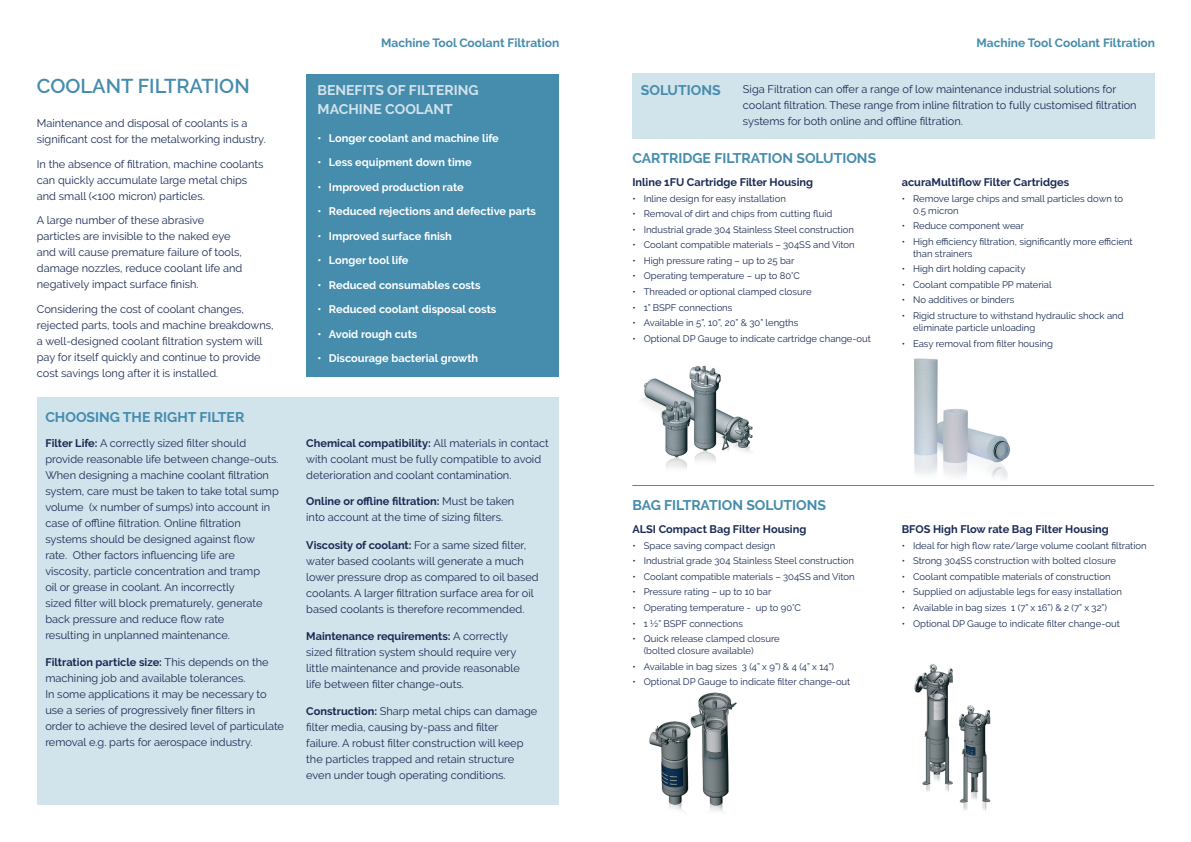
<style>
.page{position:relative;width:1191px;height:842px;background:#fff}
.page>*{position:absolute;margin:0;border:0;box-sizing:border-box;transform-origin:0 0}
.Page_heading{font:600 20px "Raleway";color:#458cad}
.Body_text_heading{font:700 14px "Raleway";color:#458cad}
.Body_text_heading-2{font:700 14px/19px "Raleway";color:#d1e3eb}
.t1{font:700 12px "Raleway";color:#458cad}
.Body_text_blue{font:11px/16px "Raleway";color:#1a2b54}
.t2{font:700 11px "Raleway";color:#fff}
.Body_text_subtitle{font:700 11px "Raleway";color:#1a2b54}
.t3{font:9.5px/12px "Raleway";color:#1a2b54}
.s1{font-weight:700}
</style>
<div class="page">
<img style="left:914px;top:358px;width:96px;height:121px">
<img style="left:640px;top:365px;width:113px;height:104px">
<div style="left:37px;top:397px;width:521px;height:408px;background:#d1e3eb"></div>
<div style="left:632px;top:74px;width:523px;height:65px;background:#d1e3eb"></div>
<img style="left:649px;top:692px;width:88px;height:120px">
<img style="left:914px;top:664px;width:77px;height:147px">
<hr style="left:632px;top:485px;width:522px;height:1px;background:#458cad">
<div style="left:306px;top:74px;width:252px;height:303px;background:#458cad"></div>
<p class="Page_heading" style="left:37px;top:74px;width:214px">COOLANT FILTRATION</p>
<p class="Body_text_blue" style="left:37px;top:115px;width:230px">Maintenance and disposal of coolants is a significant cost for the metalworking industry.</p>
<p class="Body_text_blue" style="left:37px;top:156px;width:228px">In the absence of filtration, machine coolants can quickly accumulate large metal chips and small (&lt;100 micron) particles.</p>
<p class="Body_text_blue" style="left:37px;top:212px;width:207px">A large number of these abrasive particles are invisible to the naked eye and will cause premature failure of tools, damage nozzles, reduce coolant life and negatively impact surface finish.</p>
<p class="Body_text_blue" style="left:37px;top:301px;width:238px">Considering the cost of coolant changes, rejected parts, tools and machine breakdowns, a well-designed coolant filtration system will pay for itself quickly and continue to provide cost savings long after it is installed.</p>
<p class="Body_text_heading" style="left:45px;top:409px;width:200px">CHOOSING THE RIGHT FILTER</p>
<p class="Body_text_blue" style="left:45px;top:435px;width:235px"><span class="s1">Filter Life:</span> A correctly sized filter should provide reasonable life between change-outs.<br>When designing a machine coolant filtration system, care must be taken to take total sump volume (x number of sumps) into account in case of offline filtration. Online filtration systems should be designed against flow rate. Other factors influencing life are viscosity, particle concentration and tramp<br>oil or grease in coolant. An incorrectly<br>sized filter will block prematurely, generate back pressure and reduce flow rate<br>resulting in unplanned maintenance.</p>
<p class="Body_text_blue" style="left:45px;top:654px;width:240px"><span class="s1">Filtration particle size:</span> This depends on the machining job and available tolerances.<br>In some applications it may be necessary to use a series of progressively finer filters in order to achieve the desired level of particulate removal e.g. parts for aerospace industry.</p>
<p class="t1" style="left:381px;top:36px;width:180px">Machine Tool Coolant Filtration</p>
<p class="t1" style="left:976px;top:36px;width:180px">Machine Tool Coolant Filtration</p>
<p class="Body_text_heading-2" style="left:317px;top:81px;width:163px">BENEFITS OF FILTERING<br>MACHINE COOLANT</p>
<p class="t2" style="left:317px;top:132px;width:183px">• Longer coolant and machine life</p>
<p class="t2" style="left:317px;top:156px;width:156px">• Less equipment down time</p>
<p class="t2" style="left:317px;top:181px;width:148px">• Improved production rate</p>
<p class="t2" style="left:317px;top:205px;width:220px">• Reduced rejections and defective parts</p>
<p class="t2" style="left:317px;top:230px;width:136px">• Improved surface finish</p>
<p class="t2" style="left:317px;top:254px;width:92px">• Longer tool life</p>
<p class="t2" style="left:317px;top:279px;width:164px">• Reduced consumables costs</p>
<p class="t2" style="left:317px;top:303px;width:180px">• Reduced coolant disposal costs</p>
<p class="t2" style="left:317px;top:328px;width:101px">• Avoid rough cuts</p>
<p class="t2" style="left:317px;top:352px;width:162px">• Discourage bacterial growth</p>
<p class="Body_text_blue" style="left:306px;top:435px;width:244px"><span class="s1">Chemical compatibility:</span> All materials in contact with coolant must be fully compatible to avoid deterioration and coolant contamination.</p>
<p class="Body_text_blue" style="left:306px;top:493px;width:210px"><span class="s1">Online or offline filtration:</span> Must be taken into account at the time of sizing filters.</p>
<p class="Body_text_blue" style="left:306px;top:537px;width:234px"><span class="s1">Viscosity of coolant:</span> For a same sized filter, water based coolants will generate a much lower pressure drop as compared to oil based coolants. A larger filtration surface area for oil based coolants is therefore recommended.</p>
<p class="Body_text_blue" style="left:306px;top:628px;width:215px"><span class="s1">Maintenance requirements:</span> A correctly sized filtration system should require very little maintenance and provide reasonable life between filter change-outs.</p>
<p class="Body_text_blue" style="left:306px;top:703px;width:232px"><span class="s1">Construction:</span> Sharp metal chips can damage filter media, causing by-pass and filter<br>failure. A robust filter construction will keep the particles trapped and retain structure even under tough operating conditions.</p>
<p class="Body_text_heading" style="left:641px;top:82px;width:81px">SOLUTIONS</p>
<p class="Body_text_blue" style="left:743px;top:81px;width:395px">Siga Filtration can offer a range of low maintenance industrial solutions for coolant filtration. These range from inline filtration to fully customised filtration systems for both online and offline filtration.</p>
<p class="Body_text_heading" style="left:632px;top:150px;width:245px">CARTRIDGE FILTRATION SOLUTIONS</p>
<p class="Body_text_subtitle" style="left:632px;top:176px;width:182px">Inline 1FU Cartridge Filter Housing</p>
<p class="t3" style="left:632px;top:192px;width:155px">• Inline design for easy installation</p>
<p class="t3" style="left:632px;top:208px;width:201px">• Removal of dirt and chips from cutting fluid</p>
<p class="t3" style="left:632px;top:223px;width:223px">• Industrial grade 304 Stainless Steel construction</p>
<p class="t3" style="left:632px;top:239px;width:224px">• Coolant compatible materials – 304SS and Viton</p>
<p class="t3" style="left:632px;top:255px;width:164px">• High pressure rating – up to 25 bar</p>
<p class="t3" style="left:632px;top:270px;width:169px">• Operating temperature – up to 80°C</p>
<p class="t3" style="left:632px;top:286px;width:181px">• Threaded or optional clamped closure</p>
<p class="t3" style="left:632px;top:301px;width:102px">• 1” BSPF connections</p>
<p class="t3" style="left:632px;top:317px;width:168px">• Available in 5”, 10”, 20” &amp; 30” lengths</p>
<p class="t3" style="left:632px;top:332px;width:240px">• Optional DP Gauge to indicate cartridge change-out</p>
<p class="Body_text_subtitle" style="left:901px;top:176px;width:169px">acuraMultiflow Filter Cartridges</p>
<p class="t3" style="left:913px;top:192px;width:211px;text-indent:-11px">• Remove large chips and small particles down to<br>0.5 micron</p>
<p class="t3" style="left:901px;top:220px;width:124px">• Reduce component wear</p>
<p class="t3" style="left:913px;top:235px;width:221px;text-indent:-11px">• High efficiency filtration, significantly more efficient than strainers</p>
<p class="t3" style="left:901px;top:263px;width:125px">• High dirt holding capacity</p>
<p class="t3" style="left:901px;top:279px;width:151px">• Coolant compatible PP material</p>
<p class="t3" style="left:901px;top:294px;width:114px">• No additives or binders</p>
<p class="t3" style="left:913px;top:310px;width:212px;text-indent:-11px">• Rigid structure to withstand hydraulic shock and eliminate particle unloading</p>
<p class="t3" style="left:901px;top:337px;width:153px">• Easy removal from filter housing</p>
<p class="Body_text_heading" style="left:632px;top:497px;width:195px">BAG FILTRATION SOLUTIONS</p>
<p class="Body_text_subtitle" style="left:632px;top:523px;width:175px">ALSI Compact Bag Filter Housing</p>
<p class="t3" style="left:632px;top:539px;width:144px">• Space saving compact design</p>
<p class="t3" style="left:632px;top:555px;width:223px">• Industrial grade 304 Stainless Steel construction</p>
<p class="t3" style="left:632px;top:570px;width:224px">• Coolant compatible materials – 304SS and Viton</p>
<p class="t3" style="left:632px;top:586px;width:140px">• Pressure rating – up to 10 bar</p>
<p class="t3" style="left:632px;top:602px;width:170px">• Operating temperature - up to 90°C</p>
<p class="t3" style="left:632px;top:617px;width:112px">• 1 ½” BSPF connections</p>
<p class="t3" style="left:643px;top:633px;width:137px;text-indent:-11px">• Quick release clamped closure (bolted closure available)</p>
<p class="t3" style="left:632px;top:660px;width:203px">• Available in bag sizes 3 (4” x 9”) &amp; 4 (4” x 14”)</p>
<p class="t3" style="left:632px;top:676px;width:220px">• Optional DP Gauge to indicate filter change-out</p>
<p class="Body_text_subtitle" style="left:901px;top:523px;width:208px">BFOS High Flow rate Bag Filter Housing</p>
<p class="t3" style="left:901px;top:539px;width:246px">• Ideal for high flow rate/large volume coolant filtration</p>
<p class="t3" style="left:901px;top:555px;width:216px">• Strong 304SS construction with bolted closure</p>
<p class="t3" style="left:901px;top:570px;width:210px">• Coolant compatible materials of construction</p>
<p class="t3" style="left:901px;top:586px;width:222px">• Supplied on adjustable legs for easy installation</p>
<p class="t3" style="left:901px;top:602px;width:207px">• Available in bag sizes 1 (7” x 16”) &amp; 2 (7” x 32”)</p>
<p class="t3" style="left:901px;top:617px;width:220px">• Optional DP Gauge to indicate filter change-out</p>
</div>
